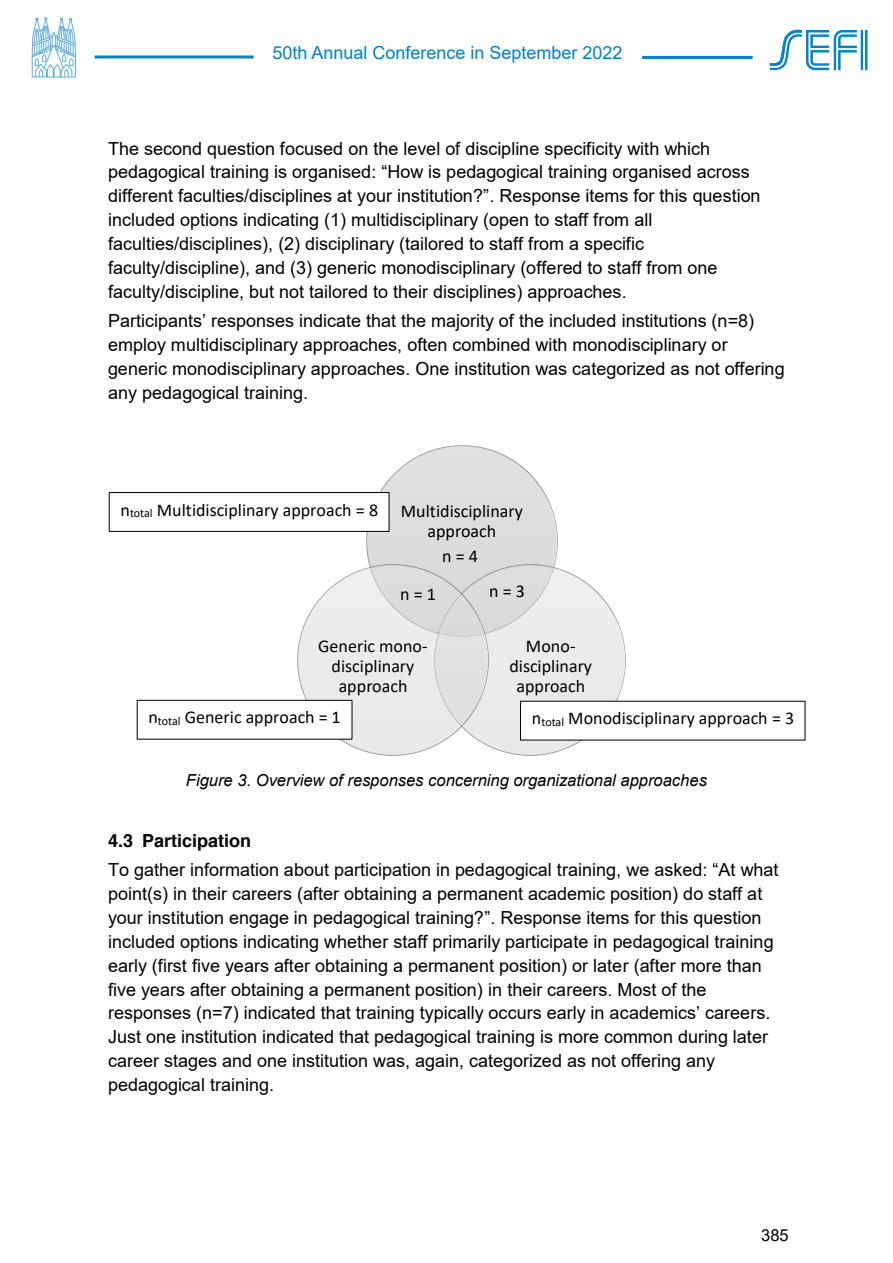
<style>
.page{position:relative;width:893px;height:1263px;background:#fff}
.page>*{position:absolute;margin:0;border:0;box-sizing:border-box;transform-origin:0 0}
.t1{font:18px/23.9px "Arial";color:#000}
.t2{font:18px/19.8px "Calibri";color:#000;text-align:center}
.t3{font:18px "Arial";color:#0081c6}
.t4{font:700 18px "Helvetica";color:#000}
.t5{font:italic 16.5px "Arial";color:#000}
.t6{font:16.5px "Arial";color:#000}
.s1{font-size:12px}
</style>
<div class="page">
<svg style="left:770px;top:30px;width:97px;height:41px"></svg>
<hr style="left:642px;top:56px;width:111px;height:3px;background:#0081c6">
<hr style="left:95px;top:56px;width:159px;height:2px;background:#0081c6">
<img style="left:31px;top:17px;width:45px;height:61px">
<img style="left:366px;top:446px;width:191px;height:118px">
<img style="left:488px;top:564px;width:138px;height:192px">
<img style="left:298px;top:564px;width:190px;height:192px">
<div style="left:109px;top:492px;width:280px;height:39px;background:#fff"></div>
<div style="left:109px;top:492px;width:280px;height:40px;border:1px solid #000"></div>
<div style="left:520px;top:701px;width:285px;height:39px;background:#fff"></div>
<div style="left:137px;top:700px;width:215px;height:39px;background:#fff"></div>
<div style="left:137px;top:700px;width:215px;height:39px;border:1px solid #000"></div>
<p class="t3" style="left:272px;top:41px;width:352px">50th Annual Conference in September 2022</p>
<p class="t1" style="left:108px;top:136px;width:654px">The second question focused on the level of discipline specificity with which pedagogical training is organised: “How is pedagogical training organised across different faculties/disciplines at your institution?”. Response items for this question included options indicating (1) multidisciplinary (open to staff from all faculties/disciplines), (2) disciplinary (tailored to staff from a specific faculty/discipline), and (3) generic monodisciplinary (offered to staff from one faculty/discipline, but not tailored to their disciplines) approaches.</p>
<p class="t1" style="left:108px;top:309px;width:678px">Participants’ responses indicate that the majority of the included institutions (n=8) employ multidisciplinary approaches, often combined with monodisciplinary or generic monodisciplinary approaches. One institution was categorized as not offering any pedagogical training.</p>
<p class="t2" style="left:120px;top:499px;width:259px">n<span class="s1">total</span> Multidisciplinary approach = 8</p>
<p class="t2" style="left:401px;top:501px;width:124px">Multidisciplinary approach</p>
<p class="t2" style="left:442px;top:546px;width:37px">n= 4</p>
<p class="t2" style="left:400px;top:583px;width:37px">n= 1</p>
<p class="t2" style="left:489px;top:581px;width:37px">n= 3</p>
<p class="t2" style="left:318px;top:635px;width:111px">Generic mono&shy;disciplinary approach</p>
<p class="t2" style="left:148px;top:707px;width:194px">n<span class="s1">total</span> Generic approach = 1</p>
<p class="t2" style="left:509px;top:635px;width:84px">Mono&shy;disciplinary approach</p>
<p class="t2" style="left:532px;top:708px;width:264px">n<sub>total</sub> Monodisciplinary approach = 3</p>
<p class="t5" style="left:186px;top:770px;width:523px">Figure 3. Overview of responses concerning organizational approaches</p>
<p class="t4" style="left:108px;top:829px;width:145px">4.3 Participation</p>
<p class="t1" style="left:108px;top:858px;width:672px">To gather information about participation in pedagogical training, we asked: “At what point(s) in their careers (after obtaining a permanent academic position) do staff at your institution engage in pedagogical training?”. Response items for this question included options indicating whether staff primarily participate in pedagogical training early (first five years after obtaining a permanent position) or later (after more than five years after obtaining a permanent position) in their careers. Most of the responses (n=7) indicated that training typically occurs early in academics’ careers.<br>Just one institution indicated that pedagogical training is more common during later career stages and one institution was, again, categorized as not offering any pedagogical training.</p>
<p class="t6" style="left:761px;top:1223px;width:29px">385</p>
</div>
